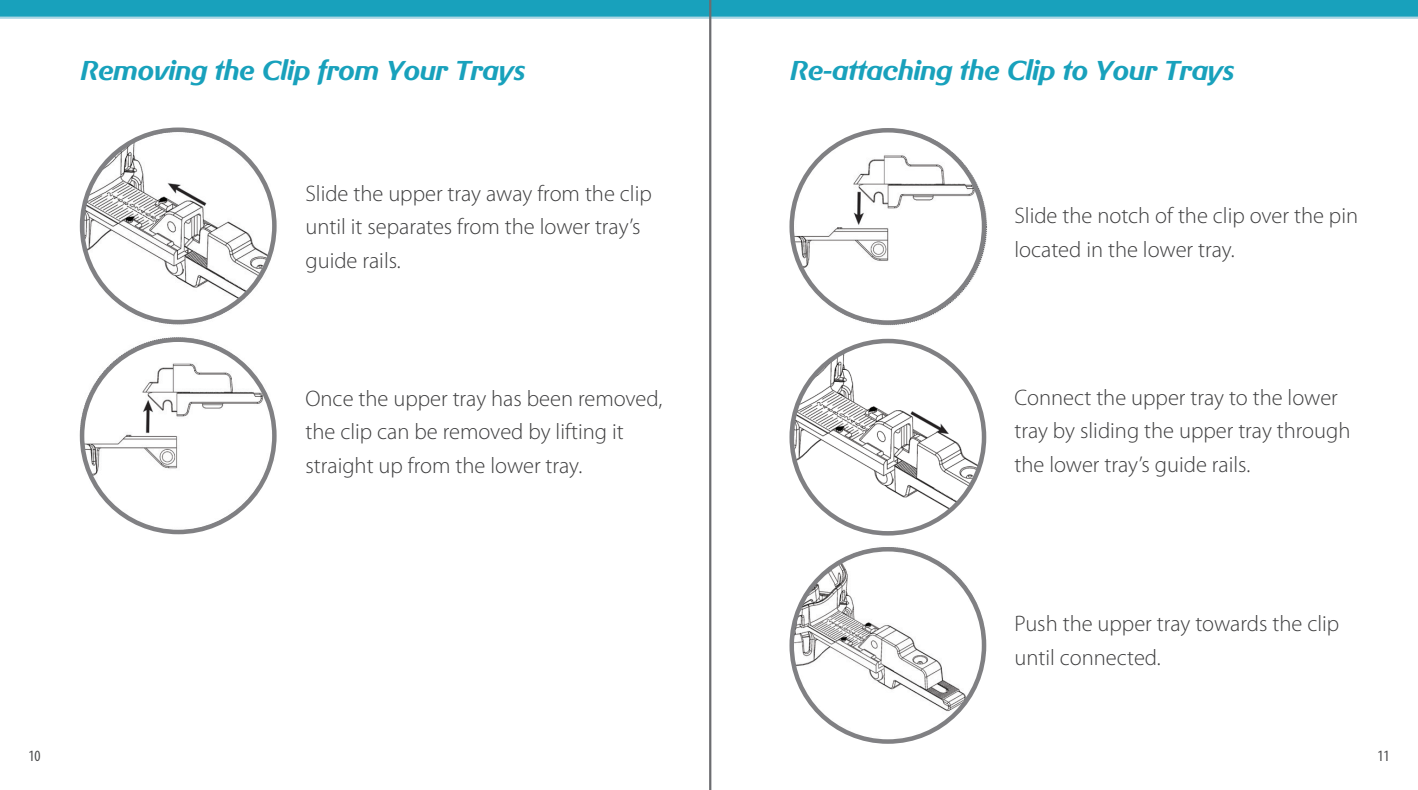
<style>
.page{position:relative;width:1418px;height:790px;background:#fff}
.page>*{position:absolute;margin:0;border:0;box-sizing:border-box;transform-origin:0 0}
.Page_Header{font:italic 500 27px "Gerstner BQ";color:#18a1bc}
.Body_Copy{font:300 22.5px/33.8px "Myriad Pro";color:#3e3e3f}
.t1{font:condensed 15.75px "Myriad Pro";color:#4b4c4d}
</style>
<div class="page">
<img style="left:790px;top:545px;width:196px;height:196px;border-radius:98px">
<img style="left:789px;top:339px;width:198px;height:198px;border-radius:99px">
<img style="left:789px;top:128px;width:199px;height:199px;border-radius:100px">
<img style="left:76px;top:332px;width:203px;height:203px;border-radius:101px">
<img style="left:80px;top:127px;width:202px;height:202px;border-radius:101px">
<div style="left:0;top:0;width:1418px;height:18px;background:#18a1bc"></div>
<hr style="left:0;top:17px;width:1418px;height:2px;background:#abd6e4">
<div style="left:80px;top:127px;width:197px;height:197px;border:4px solid #808083;border-radius:50%"></div>
<div style="left:80px;top:337px;width:197px;height:197px;border:4px solid #808083;border-radius:50%"></div>
<div style="left:789px;top:128px;width:197px;height:197px;border:4px solid #808083;border-radius:50%"></div>
<div style="left:789px;top:339px;width:197px;height:196px;border:4px solid #808083;border-radius:50%"></div>
<div style="left:789px;top:547px;width:197px;height:197px;border:4px solid #808083;border-radius:50%"></div>
<hr style="left:709px;top:0;width:2px;height:790px;background:#6c6d70">
<p class="Page_Header" style="left:81px;top:53px;width:446px">Removing the Clip from Your Trays</p>
<p class="Body_Copy" style="left:305px;top:177px;width:348px">Slide the upper tray away from the clip until it separates from the lower tray’s guide rails.</p>
<p class="Body_Copy" style="left:305px;top:382px;width:358px">Once the upper tray has been removed, the clip can be removed by lifting it straight up from the lower tray.</p>
<p class="Page_Header" style="left:790px;top:53px;width:445px">Re-attaching the Clip to Your Trays</p>
<p class="Body_Copy" style="left:1014px;top:199px;width:345px">Slide the notch of the clip over the pin located in the lower tray.</p>
<p class="Body_Copy" style="left:1014px;top:381px;width:337px">Connect the upper tray to the lower tray by sliding the upper tray through the lower tray’s guide rails.</p>
<p class="Body_Copy" style="left:1014px;top:607px;width:326px">Push the upper tray towards the clip until connected.</p>
<p class="t1" style="left:28px;top:746px;width:14px">10</p>
<p class="t1" style="left:1377px;top:746px;width:14px">11</p>
</div>
